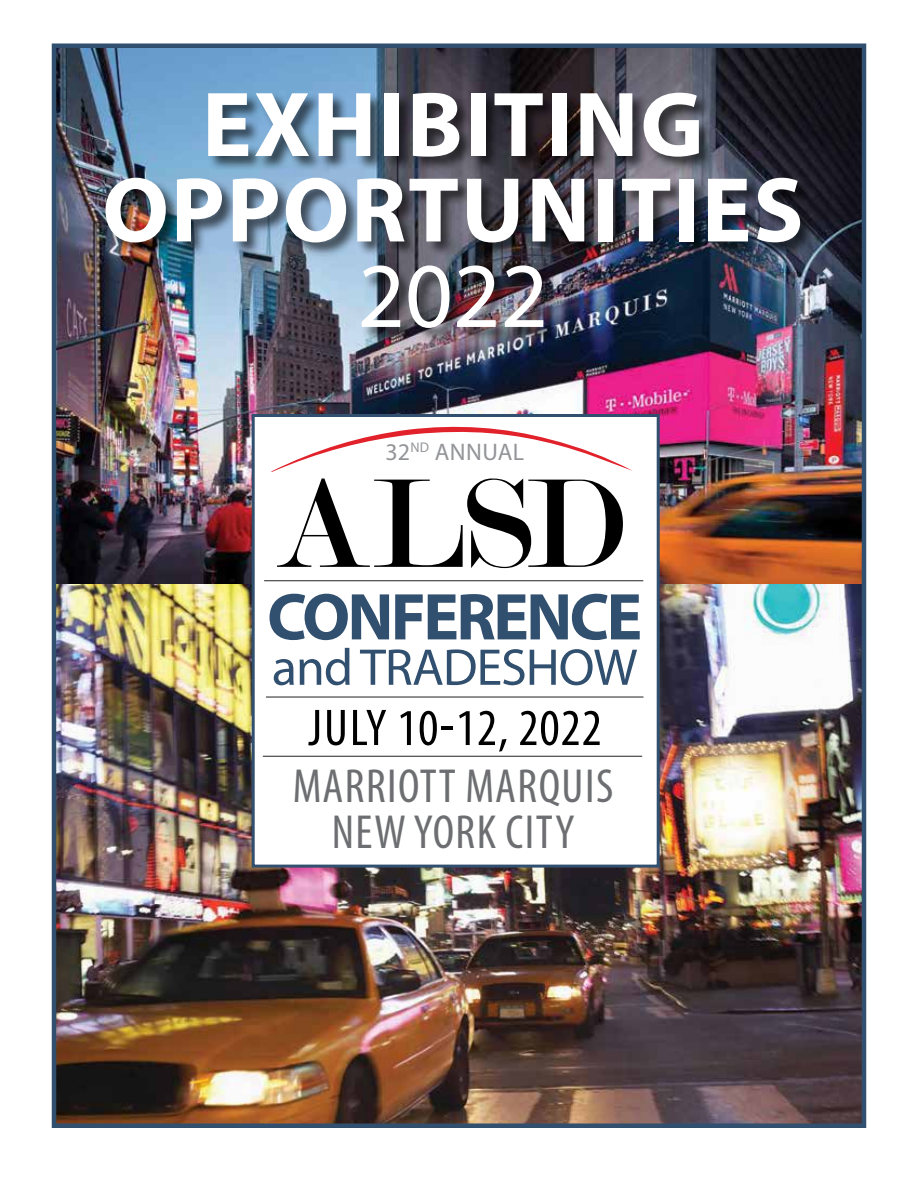
<style>
.page{position:relative;width:918px;height:1188px;background:#fff}
.page>*{position:absolute;margin:0;border:0;box-sizing:border-box;transform-origin:0 0}
.t1{font:700 93px/85.5px "Myriad Pro";letter-spacing:.02em;color:#fff;text-align:center}
.t2{font:93px "Myriad Pro";color:#fff}
.t3{font:700 66.75px "Myriad Pro";letter-spacing:-.04em;color:#314f6e}
.t4{font:condensed 52.05px "Myriad Pro";letter-spacing:.02em;color:#000}
.t5{font:52.05px "Myriad Pro";letter-spacing:-.02em;color:#314f6e}
.t6{font:condensed 48px/46.7px "Myriad Pro";letter-spacing:.03em;color:#6d6e71;text-align:center}
.t7{font:24px "Myriad Pro";letter-spacing:.02em;color:#939598}
</style>
<div class="page">
<img style="left:57px;top:48px;width:804px;height:537px">
<img style="left:57px;top:585px;width:804px;height:538px">
<div style="left:253px;top:416px;width:405px;height:450px;background:#fff"></div>
<svg style="left:271px;top:426px;width:362px;height:46px"></svg>
<svg style="left:277px;top:479px;width:346px;height:89px"></svg>
<hr style="left:264px;top:580px;width:379px;height:1px;background:#58595b">
<hr style="left:266px;top:696px;width:377px;height:2px;background:#58595b">
<hr style="left:263px;top:756px;width:379px;height:1px;background:#58595b">
<div style="left:252px;top:414px;width:408px;height:454px;border:3px solid #314f6e"></div>
<div style="left:105px;top:92px;width:710px;height:252px;background:#000;opacity:.6"></div>
<div style="left:52px;top:43px;width:814px;height:1085px;border:4px solid #314f6e"></div>
<h1 class="t1" style="left:102px;top:79px;width:703px">EXHIBITING<br>OPPORTUNITIES</h1>
<h1 class="t2" style="left:357px;top:238px;width:192px">2022</h1>
<p class="t7" style="left:386px;top:437px;width:140px">32<sup>ND</sup> ANNUAL</p>
<h2 class="t3" style="left:267px;top:573px;width:377px">CONFERENCE</h2>
<p class="t5" style="left:272px;top:635px;width:367px">and TRADESHOW</p>
<p class="t4" style="left:308px;top:696px;width:295px">JULY 10-12, 2022</p>
<p class="t6" style="left:293px;top:762px;width:322px">MARRIOTT MARQUIS<br>NEW YORK CITY</p>
</div>
